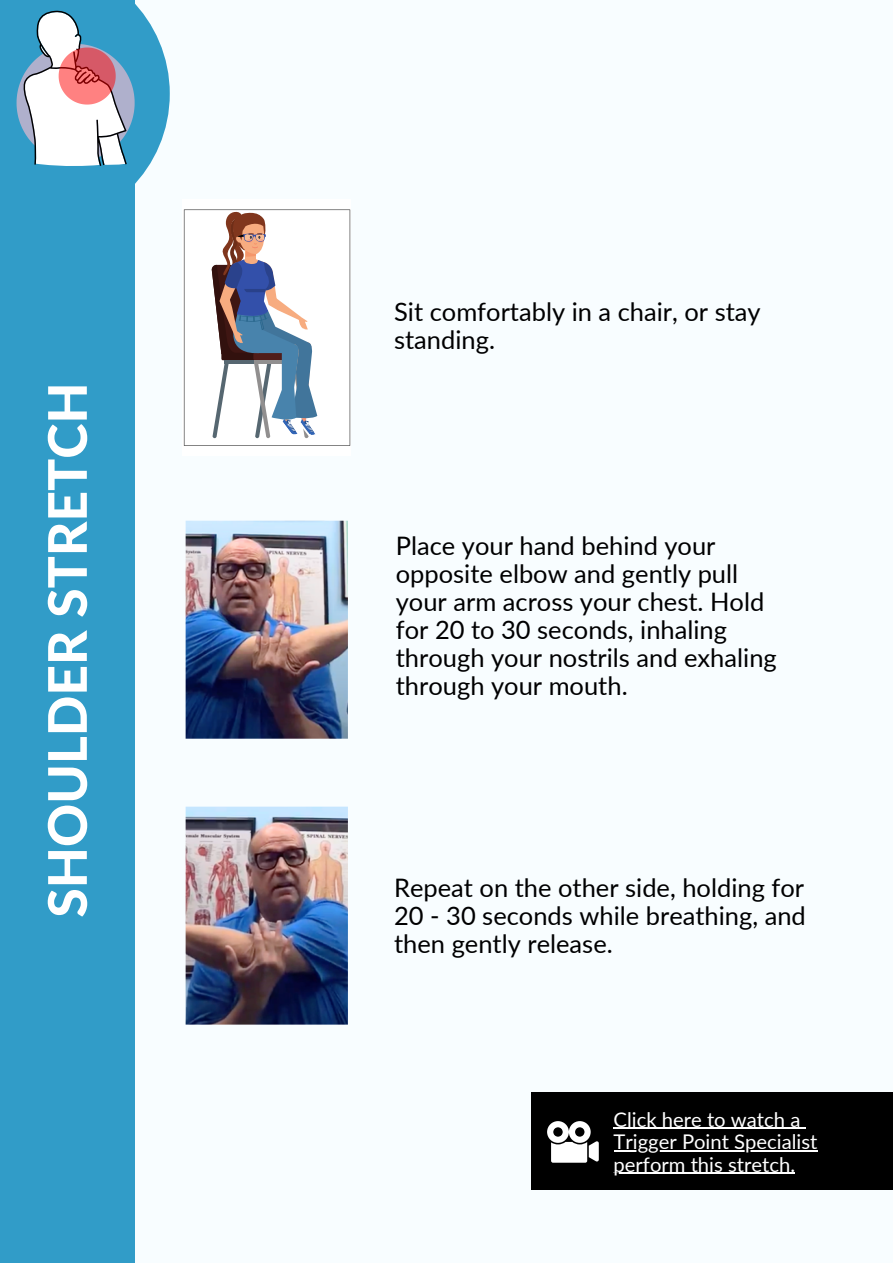
<style>
.page{position:relative;width:893px;height:1264px;background:#fff}
.page>*{position:absolute;margin:0;border:0;box-sizing:border-box;transform-origin:0 0}
.t1{font:800 53.25px "Lato";color:#fff}
.t2{font:25.5px/28px "Lato";color:#000}
.t3{font:20.25px/22.5px "Lato";color:#fff}
</style>
<div class="page">
<div style="left:0;top:0;width:892px;height:1262px;background:#f8fdff"></div>
<div style="left:0;top:0;width:135px;height:1262px;background:#319cc8"></div>
<img style="left:185px;top:520px;width:163px;height:219px">
<img style="left:185px;top:806px;width:163px;height:219px">
<div style="left:183px;top:199px;width:168px;height:257px;background:#fff"></div>
<div style="left:531px;top:1092px;width:361px;height:97px;background:#000"></div>
<svg style="left:547px;top:1121px;width:51px;height:41px"></svg>
<hr style="left:613px;top:1127px;width:187px;height:1px;background:#fff">
<hr style="left:613px;top:1150px;width:204px;height:1px;background:#fff">
<hr style="left:613px;top:1172px;width:182px;height:1px;background:#fff">
<svg style="left:16px;top:4px;width:154px;height:180px;fill:#319cc8"></svg>
<svg style="left:17px;top:10px;width:118px;height:158px"></svg>
<svg style="left:184px;top:209px;width:166px;height:237px"></svg>
<p class="t1" style="left:34px;top:917px;width:536px;rotate:-90deg">SHOULDER STRETCH</p>
<p class="t2" style="left:394px;top:297px;width:368px">Sit comfortably in a chair, or stay standing.</p>
<p class="t2" style="left:396px;top:531px;width:382px">Place your hand behind your opposite elbow and gently pull your arm across your chest. Hold for 20 to 30 seconds, inhaling through your nostrils and exhaling through your mouth.</p>
<p class="t2" style="left:394px;top:873px;width:413px;text-align:justify">Repeat on the other side, holding for 20 - 30 seconds while breathing, and then gently release.</p>
<p class="t3" style="left:613px;top:1107px;width:188px">Click here to watch a</p>
<p class="t3" style="left:613px;top:1130px;width:205px">Trigger Point Specialist perform this stretch.</p>
</div>
